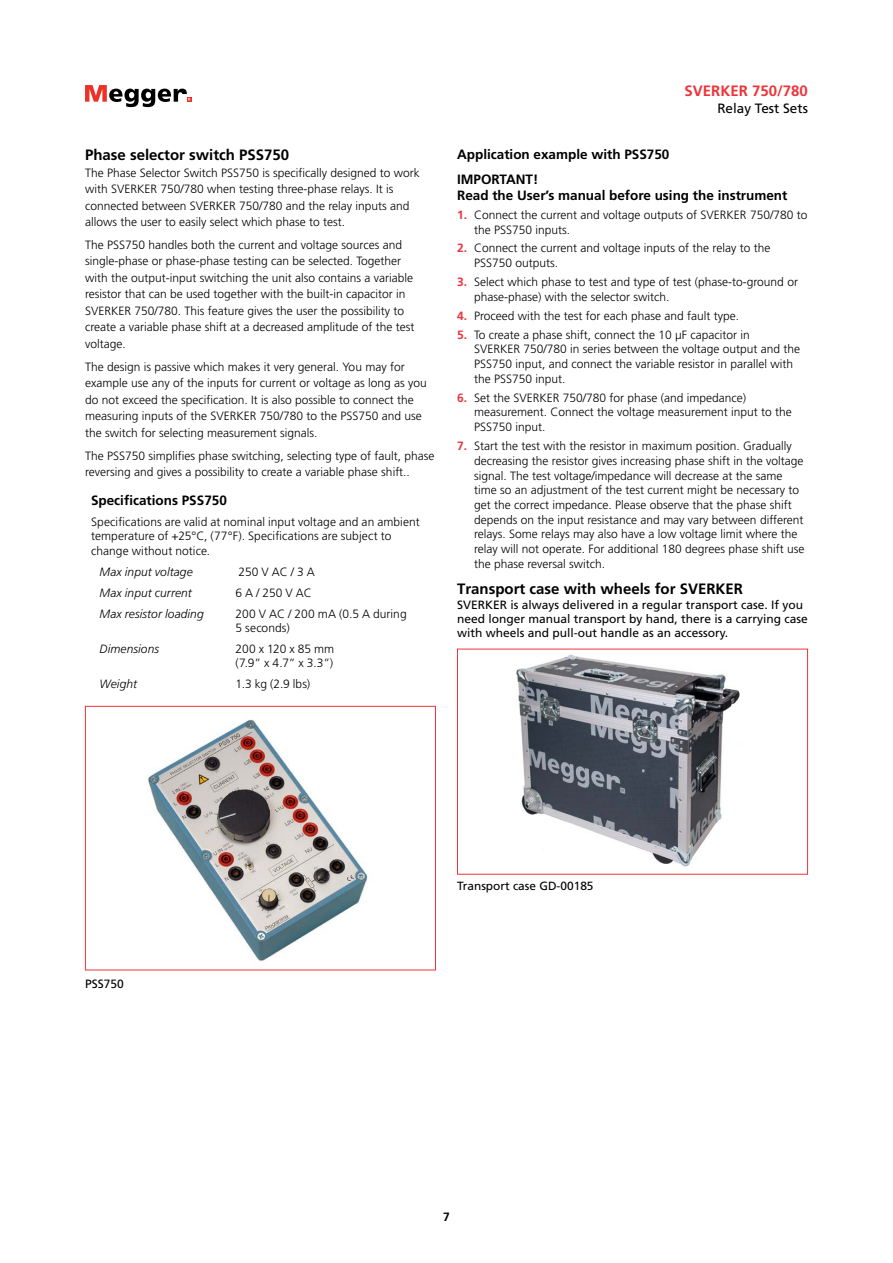
<style>
.page{position:relative;width:893px;height:1263px;background:#fff}
.page>*{position:absolute;margin:0;border:0;box-sizing:border-box;transform-origin:0 0}
.t1{font:700 15px "Frutiger LT Std";color:#000}
.t2{font:700 15px "Frutiger LT Std";color:#ee343b}
.t3{font:700 13.5px/24.8px "Frutiger LT Std";color:#000}
.t4{font:13.5px "Frutiger LT Std";color:#000}
.t5{font:300 12px/14.7px "Frutiger LT Std";color:#000}
.t6{font:12px/14.4px "Frutiger LT Std";color:#000}
.t7{font:italic 300 12px "Frutiger LT Std";letter-spacing:.005em;color:#000}
.t8{font:700 12px "Frutiger LT Std";color:#000}
.t9{font:11.85px "Frutiger LT Std";color:#000}
.s1{font-weight:700;color:#ee343b}
</style>
<div class="page">
<svg style="left:85px;top:85px;width:106px;height:22px"></svg>
<img style="left:148px;top:719px;width:220px;height:242px">
<div style="left:85px;top:706px;width:351px;height:264px;border:1px solid #ee343b"></div>
<img style="left:516px;top:654px;width:224px;height:213px">
<div style="left:457px;top:649px;width:351px;height:225px;border:1px solid #ee343b"></div>
<p class="t1" style="left:85px;top:146px;width:206px">Phase selector switch PSS750</p>
<p class="t5" style="left:85px;top:164px;width:336px;line-height:16.5px">The Phase Selector Switch PSS750 is specifically designed to work with SVERKER 750/780 when testing three-phase relays. It is connected between SVERKER 750/780 and the relay inputs and allows the user to easily select which phase to test.</p>
<p class="t5" style="left:85px;top:237px;width:331px;line-height:16.5px">The PSS750 handles both the current and voltage sources and single-phase or phase-phase testing can be selected. Together with the output-input switching the unit also contains a variable resistor that can be used together with the built-in capacitor in SVERKER 750/780. This feature gives the user the possibility to create a variable phase shift at a decreased amplitude of the test voltage.</p>
<p class="t5" style="left:85px;top:359px;width:343px;line-height:16.5px">The design is passive which makes it very general. You may for example use any of the inputs for current or voltage as long as you do not exceed the specification. It is also possible to connect the measuring inputs of the SVERKER 750/780 to the PSS750 and use the switch for selecting measurement signals.</p>
<p class="t5" style="left:85px;top:447px;width:351px;line-height:16.5px">The PSS750 simplifies phase switching, selecting type of fault, phase reversing and gives a possibility to create a variable phase shift..</p>
<p class="t3" style="left:91px;top:488px;width:137px">Specifications PSS750</p>
<p class="t5" style="left:91px;top:515px;width:330px">Specifications are valid at nominal input voltage and an ambient temperature of +25°C, (77°F). Specifications are subject to change without notice.</p>
<p class="t7" style="left:100px;top:565px;width:95px">Max input voltage</p>
<p class="t5" style="left:239px;top:564px;width:78px">250 V AC / 3 A</p>
<p class="t7" style="left:100px;top:586px;width:94px">Max input current</p>
<p class="t5" style="left:236px;top:585px;width:78px">6 A / 250 V AC</p>
<p class="t7" style="left:100px;top:607px;width:106px">Max resistor loading</p>
<p class="t5" style="left:236px;top:606px;width:173px">200 V AC / 200 mA (0.5 A during<br>5 seconds)</p>
<p class="t7" style="left:100px;top:642px;width:61px">Dimensions</p>
<p class="t5" style="left:236px;top:642px;width:100px">200 x 120 x 85 mm (7.9” x 4.7” x 3.3”)</p>
<p class="t7" style="left:100px;top:677px;width:39px">Weight</p>
<p class="t5" style="left:236px;top:677px;width:76px">1.3 kg (2.9 lbs)</p>
<p class="t2" style="left:684px;top:82px;width:125px">SVERKER 750/780</p>
<p class="t4" style="left:717px;top:100px;width:92px">Relay Test Sets</p>
<p class="t3" style="left:457px;top:142px;width:214px">Application example with PSS750<br>IMPORTANT!</p>
<p class="t3" style="left:457px;top:183px;width:332px">Read the User’s manual before using the instrument</p>
<p class="t5" style="left:474px;top:207px;width:335px;text-indent:-17px"><span class="s1">1.</span> Connect the current and voltage outputs of SVERKER 750/780 to the PSS750 inputs.</p>
<p class="t5" style="left:474px;top:241px;width:298px;text-indent:-17px"><span class="s1">2.</span> Connect the current and voltage inputs of the relay to the<br>PSS750 outputs.</p>
<p class="t5" style="left:474px;top:275px;width:325px;text-indent:-17px"><span class="s1">3.</span> Select which phase to test and type of test (phase-to-ground or phase-phase) with the selector switch.</p>
<p class="t5" style="left:457px;top:308px;width:284px"><span class="s1">4.</span> Proceed with the test for each phase and fault type.</p>
<p class="t5" style="left:474px;top:327px;width:328px;text-indent:-17px"><span class="s1">5.</span> To create a phase shift, connect the 10 µF capacitor in<br>SVERKER 750/780 in series between the voltage output and the PSS750 input, and connect the variable resistor in parallel with the PSS750 input.</p>
<p class="t5" style="left:474px;top:390px;width:319px;text-indent:-17px"><span class="s1">6.</span> Set the SVERKER 750/780 for phase (and impedance) measurement. Connect the voltage measurement input to the<br>PSS750 input.</p>
<p class="t5" style="left:474px;top:439px;width:332px;text-indent:-17px"><span class="s1">7.</span> Start the test with the resistor in maximum position. Gradually decreasing the resistor gives increasing phase shift in the voltage signal. The test voltage/impedance will decrease at the same time so an adjustment of the test current might be necessary to get the correct impedance. Please observe that the phase shift depends on the input resistance and may vary between different relays. Some relays may also have a low voltage limit where the relay will not operate. For additional 180 degrees phase shift use the phase reversal switch.</p>
<p class="t1" style="left:457px;top:580px;width:287px">Transport case with wheels for SVERKER</p>
<p class="t6" style="left:457px;top:597px;width:352px">SVERKER is always delivered in a regular transport case. If you need longer manual transport by hand, there is a carrying case with wheels and pull-out handle as an accessory.</p>
<p class="t6" style="left:85px;top:976px;width:40px">PSS750</p>
<p class="t9" style="left:457px;top:879px;width:138px">Transport case GD-00185</p>
<p class="t8" style="left:443px;top:1210px;width:8px">7</p>
</div>
